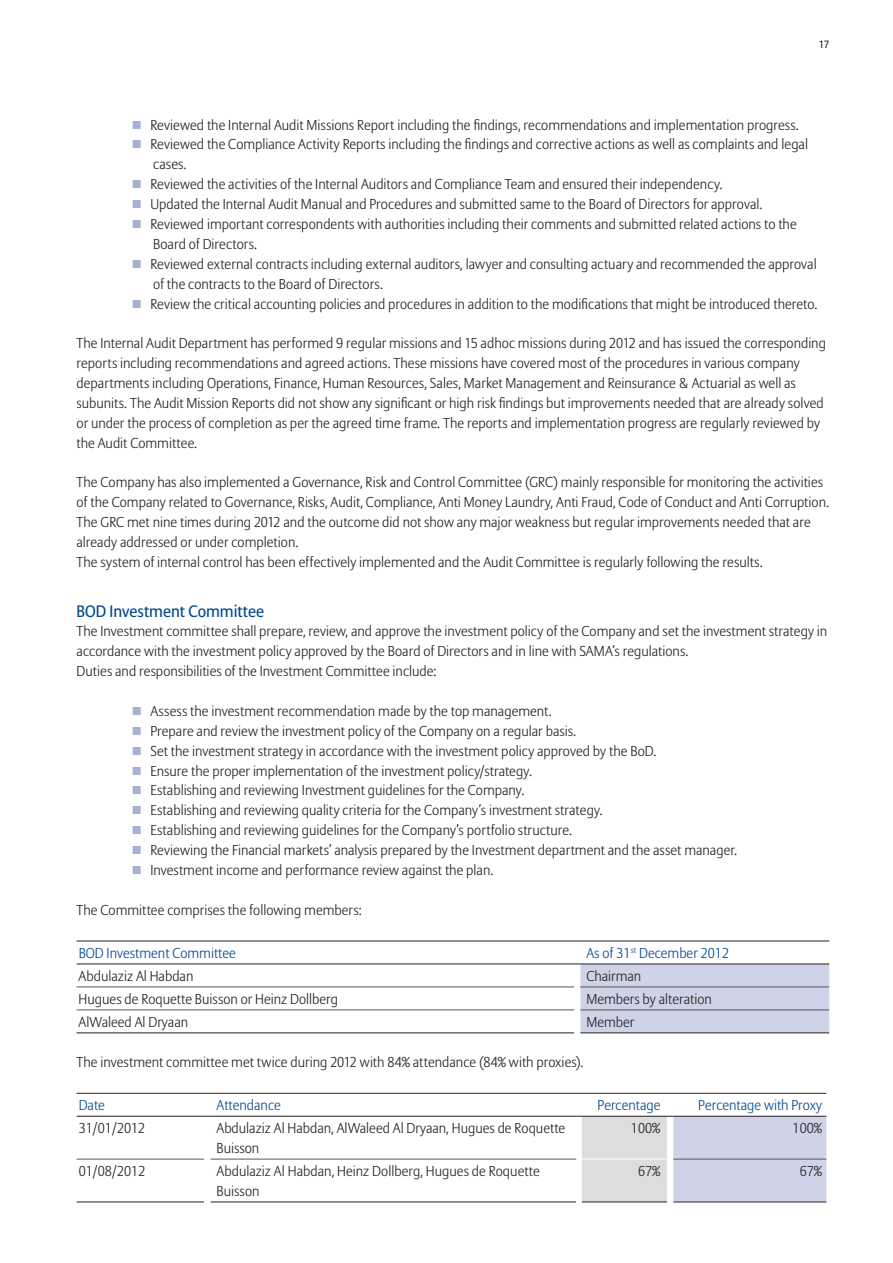
<style>
.page{position:relative;width:893px;height:1263px;background:#fff}
.page>*{position:absolute;margin:0;border:0;box-sizing:border-box;transform-origin:0 0}
.t1{font:16.5px "Allianz Sans";color:#01478d}
.t2{font:300 14.25px/20px "Allianz Sans";letter-spacing:.005em;color:#231f20}
.t3{font:300 14.25px "Allianz Sans";color:#01478d}
.t4{font:10.5px "Allianz Sans";color:#231f20}
.s1{color:#a6b1d3}
</style>
<div class="page">
<hr style="left:77px;top:940px;width:497px;height:1px;background:#231f20">
<hr style="left:580px;top:940px;width:249px;height:1px;background:#231f20">
<hr style="left:77px;top:963px;width:497px;height:1px;background:#231f20">
<svg style="left:574px;top:963px;width:255px;height:69px"></svg>
<hr style="left:580px;top:963px;width:249px;height:1px;background:#231f20">
<hr style="left:77px;top:1032px;width:497px;height:1px;background:#231f20">
<hr style="left:580px;top:1032px;width:249px;height:1px;background:#231f20">
<hr style="left:77px;top:987px;width:497px;height:1px;background:#57585a">
<hr style="left:580px;top:987px;width:249px;height:1px;background:#57585a">
<hr style="left:77px;top:1010px;width:497px;height:1px;background:#57585a">
<hr style="left:580px;top:1010px;width:249px;height:1px;background:#57585a">
<hr style="left:77px;top:1093px;width:127px;height:1px;background:#231f20">
<hr style="left:210px;top:1093px;width:366px;height:1px;background:#231f20">
<hr style="left:582px;top:1093px;width:85px;height:1px;background:#231f20">
<hr style="left:673px;top:1093px;width:153px;height:1px;background:#231f20">
<hr style="left:77px;top:1116px;width:127px;height:1px;background:#231f20">
<hr style="left:210px;top:1116px;width:366px;height:1px;background:#231f20">
<hr style="left:210px;top:1201px;width:366px;height:1px;background:#231f20">
<hr style="left:77px;top:1201px;width:127px;height:1px;background:#231f20">
<svg style="left:576px;top:1116px;width:250px;height:87px"></svg>
<hr style="left:77px;top:1159px;width:127px;height:1px;background:#57585a">
<hr style="left:210px;top:1159px;width:366px;height:1px;background:#57585a">
<hr style="left:673px;top:1159px;width:153px;height:1px;background:#57585a">
<p class="t4" style="left:819px;top:38px;width:12px">17</p>
<p class="t2" style="left:132px;top:115px;width:668px"><span class="s1">◽</span> Reviewed the Internal Audit Missions Report including the findings, recommendations and implementation progress.</p>
<p class="t2" style="left:132px;top:135px;width:678px"><span class="s1">◽</span> Reviewed the Compliance Activity Reports including the findings and corrective actions as well as complaints and legal</p>
<p class="t2" style="left:153px;top:155px;width:35px">cases.</p>
<p class="t2" style="left:132px;top:175px;width:592px"><span class="s1">◽</span> Reviewed the activities of the Internal Auditors and Compliance Team and ensured their independency.</p>
<p class="t2" style="left:132px;top:195px;width:632px"><span class="s1">◽</span> Updated the Internal Audit Manual and Procedures and submitted same to the Board of Directors for approval.</p>
<p class="t2" style="left:132px;top:215px;width:666px"><span class="s1">◽</span> Reviewed important correspondents with authorities including their comments and submitted related actions to the</p>
<p class="t2" style="left:153px;top:235px;width:106px">Board of Directors.</p>
<p class="t2" style="left:132px;top:254px;width:686px"><span class="s1">◽</span> Reviewed external contracts including external auditors, lawyer and consulting actuary and recommended the approval</p>
<p class="t2" style="left:153px;top:274px;width:231px">of the contracts to the Board of Directors.</p>
<p class="t2" style="left:132px;top:294px;width:687px"><span class="s1">◽</span> Review the critical accounting policies and procedures in addition to the modifications that might be introduced thereto.</p>
<p class="t2" style="left:77px;top:334px;width:751px">The Internal Audit Department has performed 9 regular missions and 15 adhoc missions during 2012 and has issued the corresponding reports including recommendations and agreed actions. These missions have covered most of the procedures in various company departments including Operations, Finance, Human Resources, Sales, Market Management and Reinsurance &amp; Actuarial as well as subunits. The Audit Mission Reports did not show any significant or high risk findings but improvements needed that are already solved or under the process of completion as per the agreed time frame. The reports and implementation progress are regularly reviewed by the Audit Committee.</p>
<p class="t2" style="left:77px;top:473px;width:754px">The Company has also implemented a Governance, Risk and Control Committee (GRC) mainly responsible for monitoring the activities of the Company related to Governance, Risks, Audit, Compliance, Anti Money Laundry, Anti Fraud, Code of Conduct and Anti Corruption.<br>The GRC met nine times during 2012 and the outcome did not show any major weakness but regular improvements needed that are already addressed or under completion.</p>
<p class="t2" style="left:77px;top:553px;width:688px">The system of internal control has been effectively implemented and the Audit Committee is regularly following the results.</p>
<p class="t1" style="left:77px;top:601px;width:189px">BOD Investment Committee</p>
<p class="t2" style="left:77px;top:622px;width:752px">The Investment committee shall prepare, review, and approve the investment policy of the Company and set the investment strategy in accordance with the investment policy approved by the Board of Directors and in line with SAMA’s regulations.</p>
<p class="t2" style="left:77px;top:662px;width:361px">Duties and responsibilities of the Investment Committee include:</p>
<p class="t2" style="left:132px;top:702px;width:421px"><span class="s1">◽</span> Assess the investment recommendation made by the top management.</p>
<p class="t2" style="left:132px;top:721px;width:446px"><span class="s1">◽</span> Prepare and review the investment policy of the Company on a regular basis.</p>
<p class="t2" style="left:132px;top:741px;width:526px"><span class="s1">◽</span> Set the investment strategy in accordance with the investment policy approved by the BoD.</p>
<p class="t2" style="left:132px;top:761px;width:402px"><span class="s1">◽</span> Ensure the proper implementation of the investment policy/strategy.</p>
<p class="t2" style="left:132px;top:781px;width:394px"><span class="s1">◽</span> Establishing and reviewing Investment guidelines for the Company.</p>
<p class="t2" style="left:132px;top:801px;width:472px"><span class="s1">◽</span> Establishing and reviewing quality criteria for the Company’s investment strategy.</p>
<p class="t2" style="left:132px;top:821px;width:442px"><span class="s1">◽</span> Establishing and reviewing guidelines for the Company’s portfolio structure.</p>
<p class="t2" style="left:132px;top:841px;width:607px"><span class="s1">◽</span> Reviewing the Financial markets’ analysis prepared by the Investment department and the asset manager.</p>
<p class="t2" style="left:132px;top:861px;width:363px"><span class="s1">◽</span> Investment income and performance review against the plan.</p>
<p class="t2" style="left:77px;top:900px;width:287px">The Committee comprises the following members:</p>
<p class="t3" style="left:79px;top:944px;width:159px">BOD Investment Committee</p>
<p class="t3" style="left:586px;top:944px;width:144px">As of 31<sup>st</sup> December 2012</p>
<p class="t2" style="left:79px;top:967px;width:116px">Abdulaziz Al Habdan</p>
<p class="t2" style="left:586px;top:967px;width:56px">Chairman</p>
<p class="t2" style="left:79px;top:989px;width:261px">Hugues de Roquette Buisson or Heinz Dollberg</p>
<p class="t2" style="left:586px;top:989px;width:127px">Members by alteration</p>
<p class="t2" style="left:79px;top:1012px;width:111px">AlWaleed Al Dryaan</p>
<p class="t2" style="left:586px;top:1012px;width:49px">Member</p>
<p class="t2" style="left:77px;top:1053px;width:508px">The investment committee met twice during 2012 with 84% attendance (84% with proxies).</p>
<p class="t3" style="left:79px;top:1097px;width:28px">Date</p>
<p class="t3" style="left:216px;top:1097px;width:66px">Attendance</p>
<p class="t3" style="left:598px;top:1097px;width:64px">Percentage</p>
<p class="t3" style="left:698px;top:1097px;width:125px">Percentage with Proxy</p>
<p class="t2" style="left:79px;top:1119px;width:68px">31/01/2012</p>
<p class="t2" style="left:216px;top:1119px;width:350px">Abdulaziz Al Habdan, AlWaleed Al Dryaan, Hugues de Roquette<br>Buisson</p>
<p class="t2" style="left:631px;top:1119px;width:31px">100%</p>
<p class="t2" style="left:793px;top:1119px;width:31px">100%</p>
<p class="t2" style="left:79px;top:1162px;width:68px">01/08/2012</p>
<p class="t2" style="left:216px;top:1162px;width:325px">Abdulaziz Al Habdan, Heinz Dollberg, Hugues de Roquette<br>Buisson</p>
<p class="t2" style="left:638px;top:1162px;width:24px">67%</p>
<p class="t2" style="left:800px;top:1162px;width:24px">67%</p>
</div>
